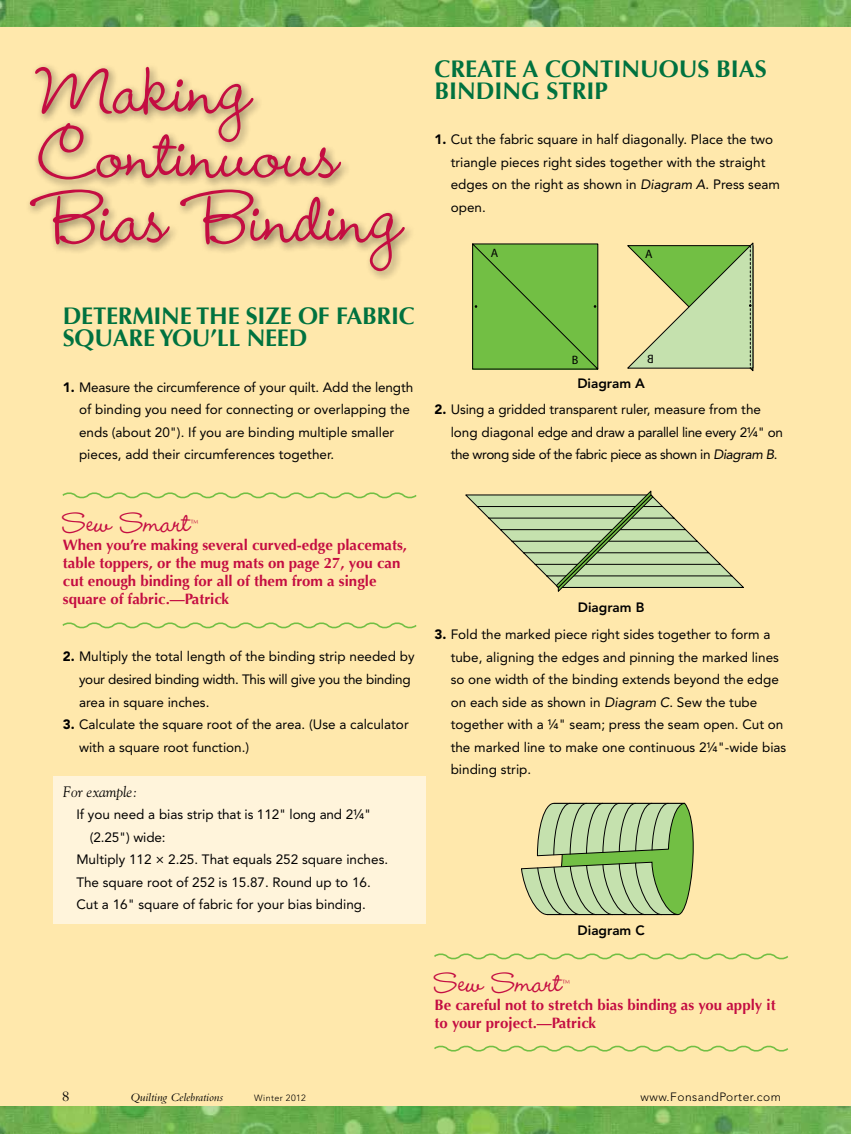
<style>
.page{position:relative;width:851px;height:1134px;background:#fff}
.page>*{position:absolute;margin:0;border:0;box-sizing:border-box;transform-origin:0 0}
.t1{font:500 90px/64.5px "Wendy LP";color:#c40d42}
.t2{font:500 36px "Wendy LP";color:#c40d42}
.t3{font:700 24px/22.5px "Optima";letter-spacing:-.01em;color:#00723f}
.t4{font:700 15px/18px "Optima";color:#c40d42}
.t5{font:15px "Myriad";color:#000}
.t6{font:italic 15px "Goudy";color:#000}
.t7{font:15px "Bembo";color:#000}
.t8{font:13.5px/22.5px "Avenir";color:#000}
.t9{font:13.5px/22.5px "Avenir";letter-spacing:-.03em;color:#000}
.t10{font:800 13.5px "Avenir";color:#000}
.t11{font:12.6px "Myriad";color:#000}
.t12{font:12.15px "Myriad";color:#000}
.t13{font:300 12px "Avenir";letter-spacing:.04em;color:#000}
.t14{font:italic 12px "Bembo";color:#000}
.t15{font:300 9px "Avenir";letter-spacing:.04em;color:#000}
.t16{font:9px "Optima";color:#c40d42}
.s1{font-weight:900}
.s2{font-style:italic}
</style>
<div class="page">
<div style="left:0;top:0;width:850px;height:1134px;background:#ffe8ac"></div>
<div style="left:53px;top:776px;width:372px;height:147px;background:#fff4db"></div>
<div style="left:25px;top:62px;width:390px;height:220px;background:#000;opacity:.5"></div>
<svg style="left:472px;top:243px;width:126px;height:127px;background:#6db741"></svg>
<svg style="left:465px;top:490px;width:279px;height:102px"></svg>
<svg style="left:521px;top:803px;width:172px;height:112px;background:#abc98b"></svg>
<svg style="left:62px;top:622px;width:355px;height:7px"></svg>
<svg style="left:62px;top:492px;width:355px;height:7px"></svg>
<svg style="left:434px;top:953px;width:354px;height:7px"></svg>
<svg style="left:434px;top:1045px;width:354px;height:7px"></svg>
<img style="left:0;top:0;width:850px;height:27px">
<img style="left:0;top:1107px;width:850px;height:27px">
<svg style="left:627px;top:242px;width:126px;height:130px"></svg>
<h1 class="t1" style="left:39px;top:59px;width:365px">Making<br>Continuous<br>Bias Binding</h1>
<h3 class="t3" style="left:63px;top:305px;width:353px">Determine the size of fabric square you’ll need</h3>
<p class="t8" style="left:79px;top:376px;width:335px;text-indent:-16px"><span class="s1">1.</span> Measure the circumference of your quilt. Add the length of binding you need for connecting or overlapping the ends (about 20"). If you are binding multiple smaller pieces, add their circumferences together.</p>
<h3 class="t3" style="left:434px;top:57px;width:334px">Create a continuous bias binding strip</h3>
<p class="t8" style="left:450px;top:128px;width:331px;text-indent:-16px"><span class="s1">1.</span> Cut the fabric square in half diagonally. Place the two triangle pieces right sides together with the straight edges on the right as shown in <span class="s2">Diagram A</span>. Press seam open.</p>
<p class="t11" style="left:477px;top:138px;width:99px">Right side of fabric</p>
<p class="t12" style="left:479px;top:246px;width:21px">A A</p>
<p class="t12" style="left:560px;top:354px;width:20px">B B</p>
<p class="t12" style="left:645px;top:249px;width:21px">A A</p>
<p class="t10" style="left:577px;top:375px;width:69px">Diagram A</p>
<p class="t5" style="left:574px;top:401px;width:81px">Illustration A</p>
<p class="t5" style="left:586px;top:402px;width:81px">Illustration A</p>
<p class="t9" style="left:450px;top:398px;width:333px;text-indent:-16px"><span class="s1">2.</span> Using a gridded transparent ruler, measure from the long diagonal edge and draw a parallel line every 2¼" on the wrong side of the fabric piece as shown in <span class="s2">Diagram B</span>.</p>
<p class="t5" style="left:704px;top:420px;width:81px">Illustration A</p>
<h2 class="t2" style="left:63px;top:502px;width:129px">Sew Smart</h2>
<p class="t16" style="left:190px;top:518px;width:10px">™</p>
<p class="t4" style="left:63px;top:536px;width:345px">When you’re making several curved-edge placemats, table toppers, or the mug mats on page 27, you can cut enough binding for all of them from a single square of fabric.—Patrick</p>
<p class="t8" style="left:79px;top:646px;width:337px;text-indent:-16px"><span class="s1">2.</span> Multiply the total length of the binding strip needed by your desired binding width. This will give you the binding area in square inches.</p>
<p class="t8" style="left:79px;top:713px;width:331px;text-indent:-16px"><span class="s1">3.</span> Calculate the square root of the area. (Use a calculator with a square root function.)</p>
<p class="t6" style="left:63px;top:782px;width:76px">For example:</p>
<p class="t8" style="left:76px;top:803px;width:296px">If you need a bias strip that is 112" long and 2¼"</p>
<p class="t8" style="left:90px;top:826px;width:77px">(2.25") wide:</p>
<p class="t8" style="left:76px;top:848px;width:313px">Multiply 112 × 2.25. That equals 252 square inches.</p>
<p class="t8" style="left:76px;top:871px;width:296px">The square root of 252 is 15.87. Round up to 16.</p>
<p class="t8" style="left:76px;top:893px;width:291px">Cut a 16" square of fabric for your bias binding.</p>
<p class="t10" style="left:578px;top:599px;width:68px">Diagram B</p>
<p class="t8" style="left:450px;top:623px;width:337px;text-indent:-16px"><span class="s1">3.</span> Fold the marked piece right sides together to form a tube, aligning the edges and pinning the marked lines so one width of the binding extends beyond the edge on each side as shown in <span class="s2">Diagram C</span>. Sew the tube together with a ¼" seam; press the seam open. Cut on the marked line to make one continuous 2¼"-wide bias binding strip.</p>
<p class="t5" style="left:568px;top:628px;width:80px">Illustration B</p>
<p class="t10" style="left:577px;top:922px;width:69px">Diagram C</p>
<h2 class="t2" style="left:434px;top:962px;width:129px">Sew Smart</h2>
<p class="t16" style="left:562px;top:978px;width:10px">™</p>
<p class="t4" style="left:434px;top:996px;width:342px">Be careful not to stretch bias binding as you apply it to your project.—Patrick</p>
<p class="t7" style="left:62px;top:1088px;width:9px">8</p>
<p class="t14" style="left:130px;top:1090px;width:94px">Quilting Celebrations</p>
<p class="t15" style="left:251px;top:1093px;width:53px">Winter 2012</p>
<p class="t15" style="left:254px;top:1093px;width:53px">Winter 2012</p>
<p class="t13" style="left:640px;top:1090px;width:142px">www.FonsandPorter.com</p>
</div>
